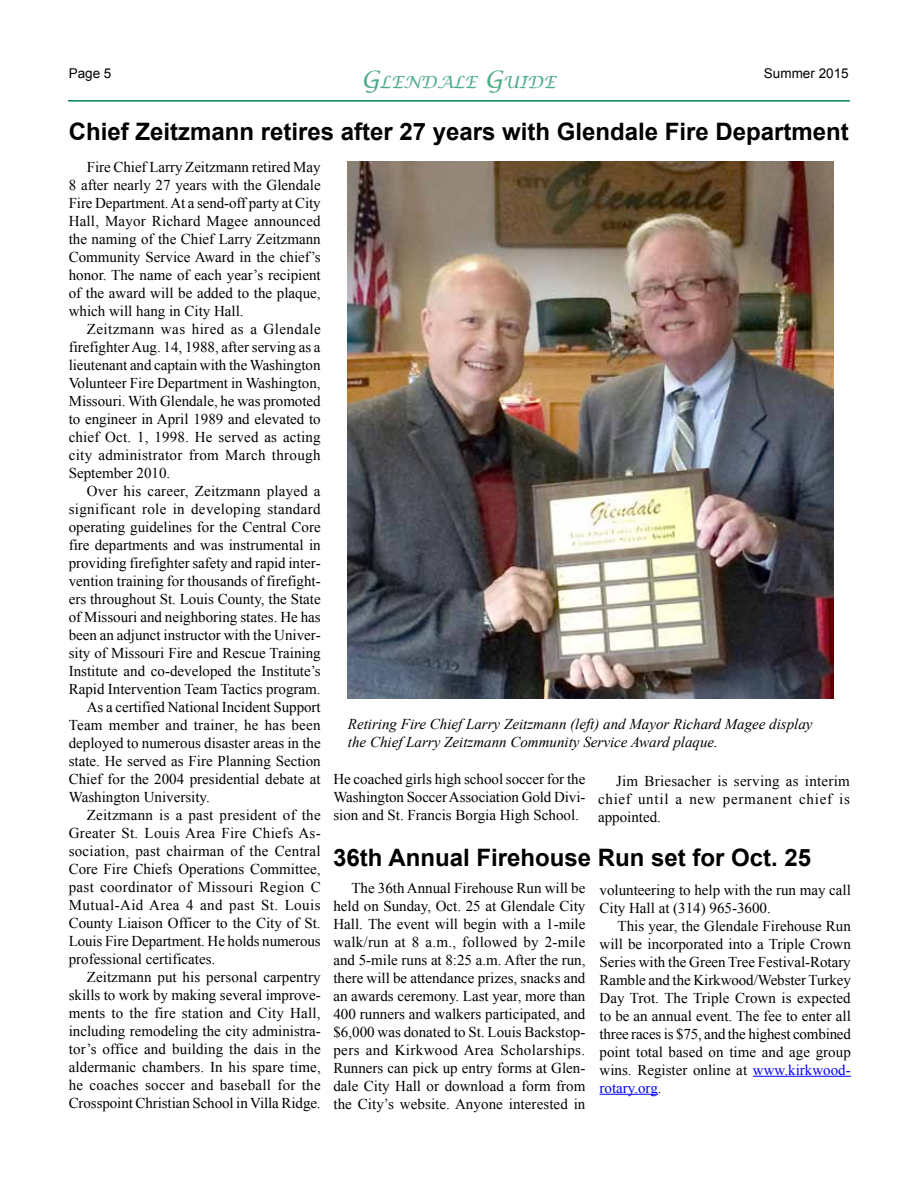
<style>
.page{position:relative;width:918px;height:1188px;background:#fff}
.page>*{position:absolute;margin:0;border:0;box-sizing:border-box;transform-origin:0 0}
.t1{font:700 24px "Arial";color:#000}
.t2{font:italic 16.8px "Lucida Calligraphy";color:#4dab86}
.t3{font:15px/18px "Times New Roman";color:#000;text-align:justify}
.t4{font:15px "Times New Roman";letter-spacing:.02em;color:#000}
.t5{font:italic 15px/18px "Times New Roman";color:#000}
.t6{font:15px "Times New Roman";letter-spacing:.025em;color:#000}
.t7{font:15px "Times New Roman";letter-spacing:.03em;color:#000}
.t8{font:13.5px "Arial";color:#000}
.s1{font-size:24px}
.s2{color:#00f}
</style>
<div class="page">
<hr style="left:68px;top:100px;width:782px;height:2px;background:#008752">
<hr style="left:753px;top:1076px;width:98px;height:1px;background:#00f">
<hr style="left:600px;top:1094px;width:58px;height:1px;background:#00f">
<img style="left:348px;top:161px;width:486px;height:538px">
<p class="t8" style="left:69px;top:64px;width:44px">Page 5</p>
<p class="t8" style="left:764px;top:64px;width:86px">Summer 2015</p>
<p class="t2" style="left:362px;top:72px;width:196px"><span class="s1">G</span>LENDALE <span class="s1">G</span>UIDE</p>
<h1 class="t1" style="left:69px;top:116px;width:782px">Chief Zeitzmann retires after 27 years with Glendale Fire Department</h1>
<p class="t3" style="left:69px;top:158px;width:254px;text-indent:18px">Fire Chief Larry Zeitzmann retired May 8 after nearly 27 years with the Glendale Fire Department. At a send-off party at City Hall, Mayor Richard Magee announced the naming of the Chief Larry Zeitzmann Community Service Award in the chief’s honor. The name of each year’s recipient of the award will be added to the plaque, which will hang in City Hall.</p>
<p class="t3" style="left:69px;top:320px;width:254px;text-indent:18px">Zeitzmann was hired as a Glendale firefighter Aug. 14, 1988, after serving as a lieutenant and captain with the Washington Volunteer Fire Department in Washington, Missouri. With Glendale, he was promoted to engineer in April 1989 and elevated to chief Oct. 1, 1998. He served as acting city administrator from March through September 2010.</p>
<p class="t3" style="left:87px;top:482px;width:235px">Over his career, Zeitzmann played a</p>
<p class="t6" style="left:69px;top:499px;width:253px">significant role in developing standard</p>
<p class="t3" style="left:69px;top:518px;width:253px">operating guidelines for the Central Core</p>
<p class="t3" style="left:69px;top:536px;width:254px">fire departments and was instrumental in</p>
<p class="t3" style="left:69px;top:554px;width:253px">providing firefighter safety and rapid inter-</p>
<p class="t3" style="left:69px;top:572px;width:253px">vention training for thousands of firefight-</p>
<p class="t3" style="left:69px;top:590px;width:253px">ers throughout St. Louis County, the State</p>
<p class="t3" style="left:69px;top:608px;width:253px">of Missouri and neighboring states. He has</p>
<p class="t3" style="left:69px;top:626px;width:253px">been an adjunct instructor with the Univer-</p>
<p class="t3" style="left:69px;top:644px;width:254px">sity of Missouri Fire and Rescue Training</p>
<p class="t3" style="left:69px;top:662px;width:253px">Institute and co-developed the Institute’s</p>
<p class="t3" style="left:69px;top:680px;width:254px">Rapid Intervention Team Tactics program.</p>
<p class="t3" style="left:87px;top:698px;width:235px">As a certified National Incident Support</p>
<p class="t4" style="left:69px;top:715px;width:253px">Team member and trainer, he has been</p>
<p class="t3" style="left:69px;top:734px;width:253px">deployed to numerous disaster areas in the</p>
<p class="t3" style="left:69px;top:752px;width:254px">state. He served as Fire Planning Section</p>
<p class="t3" style="left:69px;top:770px;width:254px">Chief for the 2004 presidential debate at</p>
<p class="t3" style="left:69px;top:788px;width:143px">Washington University.</p>
<p class="t4" style="left:87px;top:805px;width:235px">Zeitzmann is a past president of the</p>
<p class="t4" style="left:69px;top:823px;width:254px">Greater St. Louis Area Fire Chiefs As-</p>
<p class="t4" style="left:69px;top:841px;width:253px">sociation, past chairman of the Central</p>
<p class="t3" style="left:69px;top:860px;width:253px">Core Fire Chiefs Operations Committee,</p>
<p class="t4" style="left:69px;top:877px;width:253px">past coordinator of Missouri Region C</p>
<p class="t7" style="left:69px;top:895px;width:253px">Mutual-Aid Area 4 and past St. Louis</p>
<p class="t3" style="left:69px;top:914px;width:253px">County Liaison Officer to the City of St.</p>
<p class="t3" style="left:69px;top:932px;width:253px">Louis Fire Department. He holds numerous</p>
<p class="t3" style="left:69px;top:950px;width:148px">professional certificates.</p>
<p class="t3" style="left:87px;top:968px;width:235px">Zeitzmann put his personal carpentry</p>
<p class="t3" style="left:69px;top:986px;width:253px">skills to work by making several improve-</p>
<p class="t3" style="left:69px;top:1004px;width:253px">ments to the fire station and City Hall,</p>
<p class="t3" style="left:69px;top:1022px;width:253px">including remodeling the city administra-</p>
<p class="t3" style="left:69px;top:1040px;width:254px">tor’s office and building the dais in the</p>
<p class="t3" style="left:69px;top:1058px;width:254px">aldermanic chambers. In his spare time,</p>
<p class="t4" style="left:69px;top:1075px;width:253px">he coaches soccer and baseball for the</p>
<p class="t3" style="left:69px;top:1094px;width:254px">Crosspoint Christian School in Villa Ridge.</p>
<p class="t5" style="left:348px;top:714px;width:466px">Retiring Fire Chief Larry Zeitzmann (left) and Mayor Richard Magee display the Chief Larry Zeitzmann Community Service Award plaque.</p>
<p class="t3" style="left:333px;top:770px;width:254px">He coached girls high school soccer for the Washington Soccer Association Gold Divi&shy;sion and St. Francis Borgia High School.</p>
<p class="t3" style="left:598px;top:772px;width:253px;text-indent:18px">Jim Briesacher is serving as interim chief until a new permanent chief is appointed.</p>
<h1 class="t1" style="left:333px;top:841px;width:479px">36th Annual Firehouse Run set for Oct. 25</h1>
<p class="t3" style="left:333px;top:879px;width:254px;text-indent:18px">The 36th Annual Firehouse Run will be held on Sunday, Oct. 25 at Glendale City Hall. The event will begin with a 1-mile walk/run at 8 a.m., followed by 2-mile and 5-mile runs at 8:25 a.m. After the run, there will be attendance prizes, snacks and an awards ceremony. Last year, more than 400 runners and walkers participated, and $6,000 was donated to St. Louis Backstop&shy;pers and Kirkwood Area Scholarships.<br>Runners can pick up entry forms at Glen&shy;dale City Hall or download a form from the City’s website. Anyone interested in</p>
<p class="t3" style="left:600px;top:880px;width:253px">volunteering to help with the run may call<br>City Hall at (314) 965-3600.</p>
<p class="t3" style="left:600px;top:916px;width:253px;text-indent:18px">This year, the Glendale Firehouse Run will be incorporated into a Triple Crown Series with the Green Tree Festival-Rotary Ramble and the Kirkwood/Webster Turkey Day Trot. The Triple Crown is expected to be an annual event. The fee to enter all three races is $75, and the highest combined point total based on time and age group wins. Register online at <span class="s2">www.kirkwood&shy;rotary.org</span>.</p>
</div>
